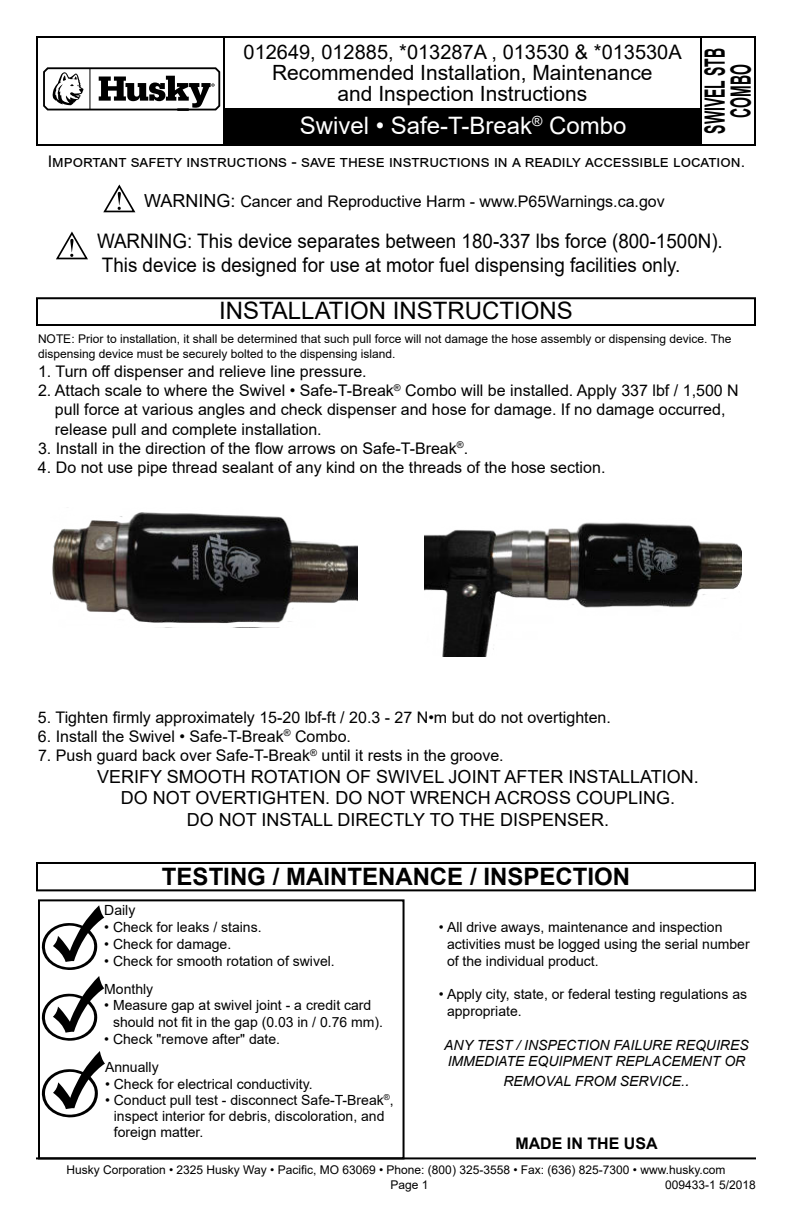
<style>
.page{position:relative;width:792px;height:1224px;background:#fff}
.page>*{position:absolute;margin:0;border:0;box-sizing:border-box;transform-origin:0 0}
.t1{font:700 28px/26px "Arial";color:#000;text-align:center;scale:.5 1}
.t2{font:700 24px "Arial";color:#000}
.t3{font:24px "Arial";color:#fff}
.t4{font:24px "Arial";color:#000}
.t5{font:21px/21px "Arial";color:#000;text-align:center}
.t6{font:20px/24px "Arial";color:#000;scale:.94 1}
.t7{font:20px "Arial";color:#000}
.t8{font:18px/21.6px "Arial";color:#000;text-align:center}
.t9{font:16px/19.2px "Arial";color:#000}
.t10{font:700 16px "Arial";color:#000}
.t11{font:14px/16.8px "Arial";color:#000}
.t12{font:italic 14px/16.8px "Arial";color:#000}
.t13{font:12px/14.4px "Arial";color:#000}
.s1{font-size:18px}
.s2{font-size:16px}
</style>
<div class="page">
<svg style="left:42px;top:905px;width:62px;height:65px"></svg>
<svg style="left:42px;top:976px;width:62px;height:65px"></svg>
<svg style="left:42px;top:1051px;width:63px;height:66px"></svg>
<div style="left:36px;top:862px;width:720px;height:29px;border:2px solid #000"></div>
<div style="left:36px;top:36px;width:720px;height:110px;border:2px solid #000"></div>
<hr style="left:223px;top:37px;width:2px;height:108px;background:#000">
<hr style="left:700px;top:36px;width:2px;height:110px;background:#000">
<div style="left:224px;top:109px;width:476px;height:36px;background:#000"></div>
<svg style="left:56px;top:231px;width:32px;height:28px"></svg>
<div style="left:36px;top:297px;width:720px;height:29px;border:2px solid #000"></div>
<hr style="left:36px;top:1157px;width:720px;height:2px;background:#000">
<div style="left:38px;top:899px;width:367px;height:260px;border:2px solid #000"></div>
<svg style="left:43px;top:67px;width:178px;height:44px"></svg>
<img style="left:50px;top:512px;width:307px;height:116px">
<img style="left:425px;top:522px;width:316px;height:135px">
<svg style="left:103px;top:184px;width:32px;height:28px"></svg>
<p class="t7" style="left:244px;top:38px;width:440px">012649, 012885, *013287A , 013530 &amp; *013530A</p>
<h3 class="t5" style="left:272px;top:64px;width:382px">Recommended Installation, Maintenance and Inspection Instructions</h3>
<h2 class="t3" style="left:300px;top:116px;width:328px">Swivel • Safe-T-Break<sup>®</sup> Combo</h2>
<h1 class="t1" style="left:705px;top:134px;width:172px;rotate:-90deg">SWIVEL STB<br>COMBO</h1>
<p class="t9" style="left:48px;top:151px;width:699px">Important safety instructions - save these instructions in a readily accessible location.</p>
<p class="t9" style="left:144px;top:193px;width:522px"><span class="s1">WARNING:</span> Cancer and Reproductive Harm - www.P65Warnings.ca.gov</p>
<p class="t6" style="left:97px;top:229px;width:667px">WARNING: This device separates between 180-337 lbs force (800-1500N).<br>This device is designed for use at motor fuel dispensing facilities only.</p>
<h2 class="t4" style="left:219px;top:294px;width:355px">INSTALLATION INSTRUCTIONS</h2>
<p class="t13" style="left:38px;top:332px;width:695px">NOTE: Prior to installation, it shall be determined that such pull force will not damage the hose assembly or dispensing device. The dispensing device must be securely bolted to the dispensing island.</p>
<p class="t9" style="left:38px;top:362px;width:330px">1. Turn off dispenser and relieve line pressure.</p>
<p class="t9" style="left:55px;top:382px;width:685px;text-indent:-17px">2. Attach scale to where the Swivel • Safe-T-Break<sup>®</sup> Combo will be installed. Apply 337 lbf / 1,500 N pull force at various angles and check dispenser and hose for damage. If no damage occurred, release pull and complete installation.</p>
<p class="t9" style="left:38px;top:438px;width:432px">3. Install in the direction of the flow arrows on Safe-T-Break<sup>®</sup>.</p>
<p class="t9" style="left:38px;top:458px;width:569px">4. Do not use pipe thread sealant of any kind on the threads of the hose section.</p>
<p class="t9" style="left:38px;top:707px;width:574px">5. Tighten firmly approximately 15-20 lbf-ft / 20.3 - 27 N•m but do not overtighten.</p>
<p class="t9" style="left:38px;top:726px;width:315px">6. Install the Swivel • Safe-T-Break<sup>®</sup> Combo.</p>
<p class="t9" style="left:38px;top:746px;width:467px">7. Push guard back over Safe-T-Break<sup>®</sup> until it rests in the groove.</p>
<p class="t8" style="left:97px;top:765px;width:603px">VERIFY SMOOTH ROTATION OF SWIVEL JOINT AFTER INSTALLATION.<br>DO NOT OVERTIGHTEN. DO NOT WRENCH ACROSS COUPLING.<br>DO NOT INSTALL DIRECTLY TO THE DISPENSER.</p>
<h2 class="t2" style="left:162px;top:868px;width:470px">TESTING / MAINTENANCE / INSPECTION</h2>
<p class="t11" style="left:104px;top:903px;width:33px">Daily</p>
<p class="t11" style="left:104px;top:920px;width:159px">• Check for leaks / stains.</p>
<p class="t11" style="left:104px;top:937px;width:129px">• Check for damage.</p>
<p class="t11" style="left:104px;top:948px;width:232px;line-height:28px">• Check for smooth rotation of swivel.<br>Monthly</p>
<p class="t11" style="left:113px;top:998px;width:272px;text-indent:-9px">• Measure gap at swivel joint - a credit card should not fit in the gap (0.03 in / 0.76 mm).</p>
<p class="t11" style="left:104px;top:1026px;width:177px;line-height:28px">• Check "remove after" date.<br>Annually</p>
<p class="t11" style="left:105px;top:1077px;width:209px">• Check for electrical conductivity.</p>
<p class="t11" style="left:114px;top:1093px;width:281px;line-height:16px;text-indent:-9px">• Conduct pull test - disconnect Safe-T-Break<sup>®</sup>, inspect interior for debris, discoloration, and foreign matter.</p>
<p class="t11" style="left:447px;top:920px;width:304px;text-indent:-8px">• All drive aways, maintenance and inspection activities must be logged using the serial number of the individual product.</p>
<p class="t11" style="left:447px;top:987px;width:302px;text-indent:-8px">• Apply city, state, or federal testing regulations as appropriate.</p>
<p class="t12" style="left:444px;top:1037px;width:306px">ANY TEST / INSPECTION FAILURE REQUIRES<br>IMMEDIATE EQUIPMENT REPLACEMENT OR</p>
<p class="t12" style="left:504px;top:1073px;width:187px">REMOVAL FROM SERVICE.<span class="s2">.</span></p>
<p class="t10" style="left:515px;top:1137px;width:144px">MADE IN THE USA</p>
<p class="t13" style="left:390px;top:1163px;width:337px;text-indent:-324px">Husky Corporation • 2325 Husky Way • Pacific, MO 63069 • Phone: (800) 325-3558 • Fax: (636) 825-7300 • www.husky.com<br>Page 1</p>
<p class="t13" style="left:665px;top:1177px;width:92px">009433-1 5/2018</p>
</div>
